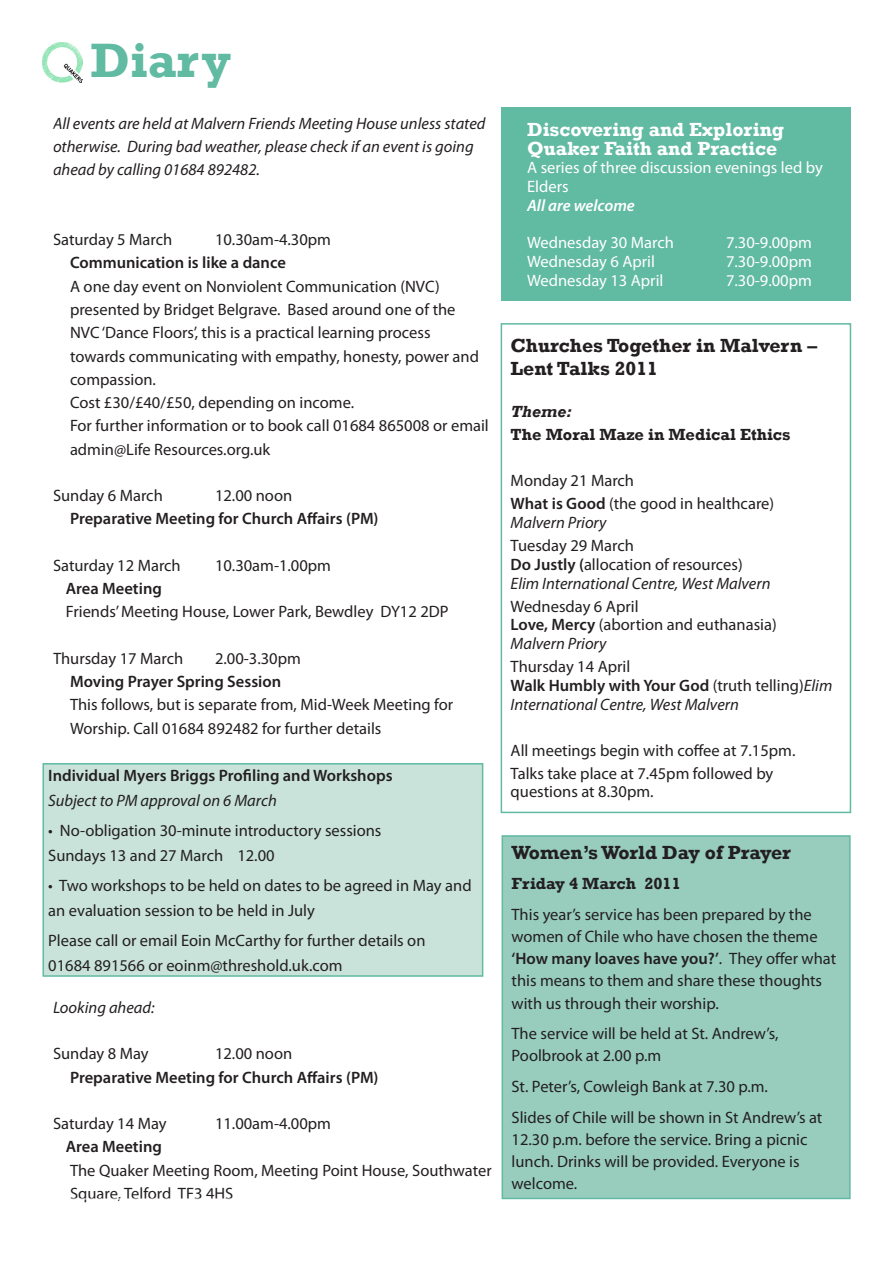
<style>
.page{position:relative;width:893px;height:1263px;background:#fff}
.page>*{position:absolute;margin:0;border:0;box-sizing:border-box;transform-origin:0 0}
.t1{font:700 49.5px "Rockwell";color:#61baa2}
.t2{font:700 19.5px "Rockwell";color:#231f20}
.t3{font:700 19.5px/18.8px "Rockwell";color:#fff}
.t4{font:16.5px/22.2px "Myriad Pro";color:#231f20}
.t5{font:italic 16.5px/23.2px "Myriad Pro";color:#231f20}
.t6{font:600 16.5px/25.3px "Myriad Pro";color:#231f20}
.t7{font:16.5px/18.8px "Myriad Pro";color:#fff}
.t8{font:700 16.5px "Rockwell";color:#231f20}
.t9{font:italic 600 16.5px "Myriad Pro";color:#fff}
.t10{font:italic 700 16.5px "Rockwell";color:#231f20}
.s1{font-weight:600}
.s2{font-weight:400;font-style:italic}
.s3{font-style:italic}
.s4{font-style:normal}
.s5{font-weight:600;font-style:normal}
</style>
<div class="page">
<img style="left:43px;top:43px;width:39px;height:39px">
<div style="left:502px;top:107px;width:349px;height:194px;background:#61baa2"></div>
<div style="left:502px;top:836px;width:348px;height:362px;background:#98cdbe"></div>
<div style="left:502px;top:835px;width:349px;height:364px;border:2px solid #61baa2"></div>
<div style="left:43px;top:764px;width:440px;height:212px;background:#c9e3da"></div>
<div style="left:43px;top:763px;width:440px;height:214px;border:2px solid #61baa2"></div>
<div style="left:501px;top:323px;width:350px;height:490px;border:2px solid #61baa2"></div>
<p class="t1" style="left:91px;top:30px;width:142px">Diary</p>
<p class="t5" style="left:53px;top:111px;width:434px">All events are held at Malvern Friends Meeting House unless stated otherwise. During bad weather, please check if an event is going ahead by calling 01684 892482.</p>
<p class="t4" style="left:53px;top:228px;width:121px">Saturday 5 March</p>
<p class="t4" style="left:215px;top:228px;width:118px">10.30am-4.30pm</p>
<p class="t6" style="left:70px;top:250px;width:217px">Communication is like a dance</p>
<p class="t4" style="left:70px;top:274px;width:410px;line-height:23.2px">A one day event on Nonviolent Communication (NVC) presented by Bridget Belgrave. Based around one of the NVC ‘Dance Floors’, this is a practical learning process towards communicating with empathy, honesty, power and compassion.</p>
<p class="t4" style="left:70px;top:391px;width:286px">Cost £30/£40/£50, depending on income.</p>
<p class="t4" style="left:70px;top:414px;width:420px;line-height:23.2px">For further information or to book call 01684 865008 or email admin@Life Resources.org.uk</p>
<p class="t4" style="left:53px;top:484px;width:111px">Sunday 6 March</p>
<p class="t4" style="left:215px;top:484px;width:79px">12.00 noon</p>
<p class="t6" style="left:70px;top:506px;width:310px">Preparative Meeting for Church Affairs (PM)</p>
<p class="t4" style="left:53px;top:554px;width:129px">Saturday 12 March</p>
<p class="t4" style="left:215px;top:554px;width:118px">10.30am-1.00pm</p>
<p class="t6" style="left:66px;top:575px;width:98px">Area Meeting</p>
<p class="t4" style="left:66px;top:600px;width:384px">Friends’ Meeting House, Lower Park, Bewdley DY12 2DP</p>
<p class="t4" style="left:53px;top:647px;width:132px">Thursday 17 March</p>
<p class="t4" style="left:215px;top:647px;width:87px">2.00-3.30pm</p>
<p class="t4" style="left:70px;top:670px;width:385px;line-height:23.2px"><span class="s1">Moving Prayer Spring Session<br></span>This follows, but is separate from, Mid-Week Meeting for<br>Worship. Call 01684 892482 for further details</p>
<p class="t6" style="left:48px;top:762px;width:346px">Individual Myers Briggs Profiling and Workshops<br><span class="s2">Subject to PM approval on 6 March</span></p>
<p class="t4" style="left:48px;top:817px;width:335px;line-height:25.3px">• No-obligation 30-minute introductory sessions<br>Sundays 13 and 27 March 12.00</p>
<p class="t4" style="left:48px;top:872px;width:425px;line-height:25.3px">• Two workshops to be held on dates to be agreed in May and an evaluation session to be held in July</p>
<p class="t4" style="left:48px;top:927px;width:379px;line-height:25.3px">Please call or email Eoin McCarthy for further details on<br>01684 891566 or eoinm@threshold.uk.com</p>
<p class="t5" style="left:53px;top:995px;width:103px">Looking ahead:</p>
<p class="t4" style="left:53px;top:1042px;width:97px">Sunday 8 May</p>
<p class="t4" style="left:215px;top:1042px;width:79px">12.00 noon</p>
<p class="t6" style="left:70px;top:1064px;width:310px">Preparative Meeting for Church Affairs (PM)</p>
<p class="t4" style="left:53px;top:1112px;width:115px">Saturday 14 May</p>
<p class="t4" style="left:215px;top:1112px;width:118px">11.00am-4.00pm</p>
<p class="t6" style="left:66px;top:1134px;width:98px">Area Meeting</p>
<p class="t4" style="left:70px;top:1158px;width:423px;line-height:23.2px">The Quaker Meeting Room, Meeting Point House, Southwater<br>Square, Telford TF3 4HS</p>
<p class="t3" style="left:527px;top:120px;width:258px">Discovering and Exploring<br>Quaker Faith and Practice</p>
<p class="t7" style="left:527px;top:158px;width:297px">A series of three discussion evenings led by<br>Elders</p>
<p class="t9" style="left:527px;top:195px;width:109px">All are welcome</p>
<p class="t7" style="left:527px;top:233px;width:148px">Wednesday 30 March</p>
<p class="t7" style="left:726px;top:233px;width:87px">7.30-9.00pm</p>
<p class="t7" style="left:527px;top:252px;width:129px">Wednesday 6 April</p>
<p class="t7" style="left:726px;top:252px;width:87px">7.30-9.00pm</p>
<p class="t7" style="left:527px;top:271px;width:138px">Wednesday 13 April</p>
<p class="t7" style="left:726px;top:271px;width:87px">7.30-9.00pm</p>
<p class="t2" style="left:511px;top:334px;width:308px">Churches Together in Malvern –</p>
<p class="t2" style="left:511px;top:357px;width:149px">Lent Talks 2011</p>
<p class="t10" style="left:511px;top:402px;width:63px">Theme:</p>
<p class="t8" style="left:511px;top:425px;width:282px">The Moral Maze in Medical Ethics</p>
<p class="t4" style="left:511px;top:469px;width:125px">Monday 21 March</p>
<p class="t4" style="left:511px;top:494px;width:265px;line-height:18.8px"><span class="s1">What is Good</span> (the good in healthcare)<br><span class="s3">Malvern Priory</span></p>
<p class="t4" style="left:511px;top:536px;width:261px;line-height:18.8px">Tuesday 29 March<br><span class="s1">Do Justly (</span>allocation of resources)<br><span class="s3">Elim International Centre, West Malvern</span></p>
<p class="t4" style="left:511px;top:596px;width:268px;line-height:18.8px">Wednesday 6 April<br><span class="s1">Love, Mercy</span> (abortion and euthanasia)<br><span class="s3">Malvern Priory</span></p>
<p class="t5" style="left:511px;top:657px;width:323px;line-height:18.8px"><span class="s4">Thursday 14 April<br></span><span class="s5">Walk Humbly with Your God</span> <span class="s4">(truth telling)</span>Elim<br>International Centre, West Malvern</p>
<p class="t4" style="left:511px;top:739px;width:286px">All meetings begin with coffee at 7.15pm.</p>
<p class="t4" style="left:511px;top:763px;width:264px;line-height:18.8px">Talks take place at 7.45pm followed by questions at 8.30pm.</p>
<p class="t2" style="left:512px;top:840px;width:281px">Women’s World Day of Prayer</p>
<p class="t8" style="left:512px;top:874px;width:171px">Friday 4 March 2011</p>
<p class="t4" style="left:512px;top:903px;width:326px">This year’s service has been prepared by the women of Chile who have chosen the theme <span class="s1">‘How many loaves have you?’</span>. They offer what this means to them and share these thoughts with us through their worship.</p>
<p class="t4" style="left:512px;top:1022px;width:268px">The service will be held at St. Andrew’s,<br>Poolbrook at 2.00 p.m</p>
<p class="t4" style="left:512px;top:1075px;width:258px">St. Peter’s, Cowleigh Bank at 7.30 p.m.</p>
<p class="t4" style="left:512px;top:1106px;width:312px">Slides of Chile will be shown in St Andrew’s at 12.30 p.m. before the service. Bring a picnic lunch. Drinks will be provided. Everyone is welcome.</p>
</div>
